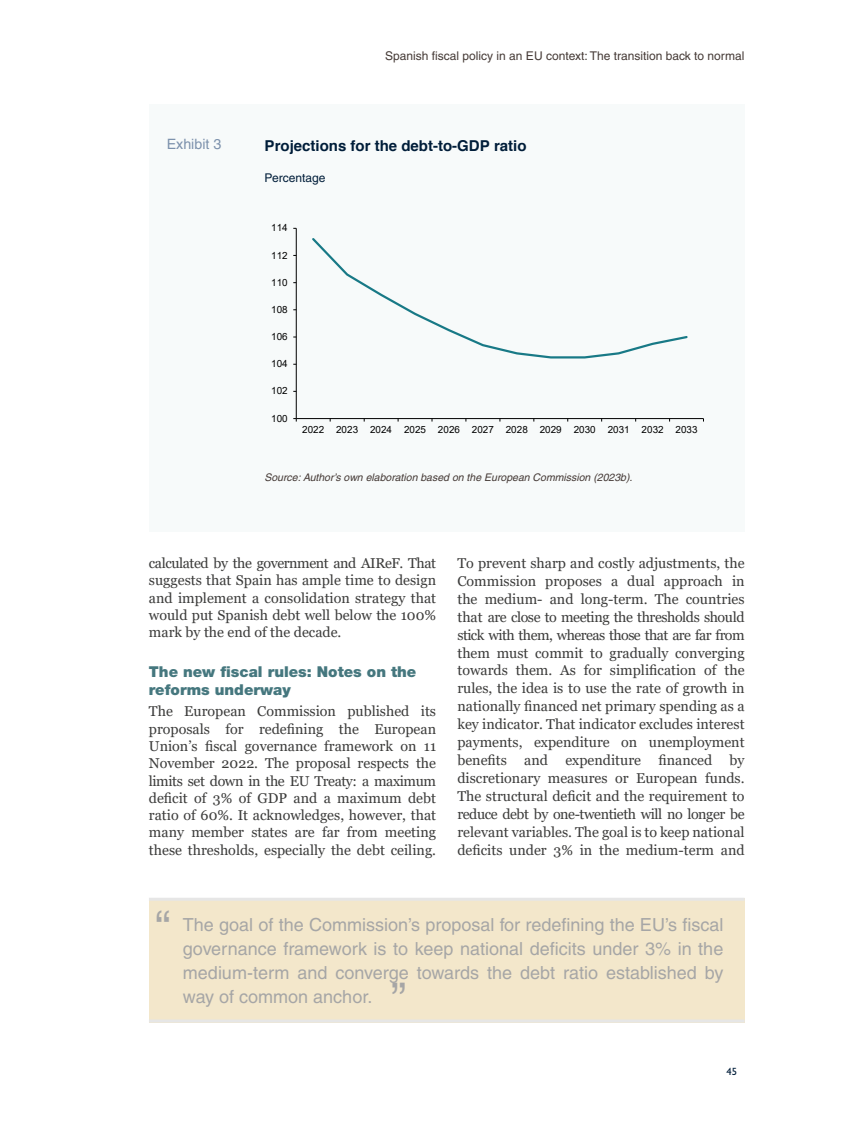
<style>
.page{position:relative;width:851px;height:1127px;background:#fff}
.page>*{position:absolute;margin:0;border:0;box-sizing:border-box;transform-origin:0 0}
.t1{font:45px "Helvetica";color:#a6a6a6}
.t2{font:18px/24px "Helvetica";color:#a6a6a6;text-align:justify}
.t3{font:900 15px/18.1px "Helvetica Neue";color:#45777e}
.t4{font:700 15px "Helvetica";color:#001d39}
.t5{font:14.25px/18px "Georgia";color:#3c3c3b;text-align:justify}
.t6{font:14.25px "Helvetica";color:#7c91ac}
.t7{font:12px "Helvetica";color:#453a36}
.t8{font:12px "Helvetica";color:#001d39}
.t9{font:italic 10.5px "Helvetica";color:#453a36}
.t10{font:500 10.5px "Gill Sans MT Std";color:#001d39}
.t11{font:9.9px "Arial";color:#000}
</style>
<div class="page">
<div style="left:149px;top:104px;width:595px;height:428px;background:#f7fafa"></div>
<hr style="left:296px;top:228px;width:1px;height:191px;background:#000">
<hr style="left:296px;top:418px;width:407px;height:1px;background:#000">
<svg style="left:312px;top:238px;width:376px;height:121px"></svg>
<div style="left:149px;top:898px;width:595px;height:125px;background:#f3e7cb"></div>
<hr style="left:149px;top:898px;width:595px;height:3px;background:#e6e6e6">
<hr style="left:149px;top:1019px;width:595px;height:3px;background:#e6e6e6">
<p class="t7" style="left:385px;top:49px;width:361px">Spanish fiscal policy in an EU context: The transition back to normal</p>
<p class="t6" style="left:167px;top:136px;width:56px">Exhibit 3</p>
<p class="t4" style="left:264px;top:136px;width:263px">Projections for the debt-to-GDP ratio</p>
<p class="t8" style="left:264px;top:171px;width:62px">Percentage</p>
<p class="t11" style="left:271px;top:221px;width:18px">114</p>
<p class="t11" style="left:271px;top:248px;width:18px">112</p>
<p class="t11" style="left:271px;top:275px;width:18px">110</p>
<p class="t11" style="left:271px;top:303px;width:18px">108</p>
<p class="t11" style="left:271px;top:330px;width:18px">106</p>
<p class="t11" style="left:271px;top:357px;width:18px">104</p>
<p class="t11" style="left:271px;top:384px;width:18px">102</p>
<p class="t11" style="left:271px;top:411px;width:18px">100</p>
<p class="t11" style="left:302px;top:423px;width:397px">2022 2023 2024 2025 2026 2027 2028 2029 2030 2031 2032 2033</p>
<p class="t9" style="left:264px;top:471px;width:369px">Source: Author’s own elaboration based on the European Commission (2023b).</p>
<p class="t5" style="left:149px;top:555px;width:289px;line-height:17.2px">calculated by the government and AIReF. That suggests that Spain has ample time to design and implement a consolidation strategy that would put Spanish debt well below the 100% mark by the end of the decade.</p>
<p class="t3" style="left:149px;top:662px;width:269px">The new fiscal rules: Notes on the reforms underway</p>
<p class="t5" style="left:149px;top:703px;width:289px;line-height:17.2px">The European Commission published its proposals for redefining the European Union’s fiscal governance framework on 11<br>November 2022. The proposal respects the limits set down in the EU Treaty: a maximum deficit of 3% of GDP and a maximum debt ratio of 60%. It acknowledges, however, that many member states are far from meeting these thresholds, especially the debt ceiling.</p>
<p class="t5" style="left:457px;top:554px;width:289px">To prevent sharp and costly adjustments, the Commission proposes a dual approach in the medium- and long-term. The countries that are close to meeting the thresholds should stick with them, whereas those that are far from them must commit to gradually converging towards them. As for simplification of the rules, the idea is to use the rate of growth in nationally financed net primary spending as a key indicator. That indicator excludes interest payments, expenditure on unemployment benefits and expenditure financed by discretionary measures or European funds.<br>The structural deficit and the requirement to reduce debt by one-twentieth will no longer be relevant variables. The goal is to keep national deficits under 3% in the medium-term and</p>
<h1 class="t1" style="left:155px;top:900px;width:16px">“</h1>
<p class="t2" style="left:183px;top:912px;width:542px">The goal of the Commission’s proposal for redefining the EU’s fiscal governance framework is to keep national deficits under 3% in the medium-term and converge towards the debt ratio established by way of common anchor.</p>
<h1 class="t1" style="left:391px;top:972px;width:16px">”</h1>
<p class="t10" style="left:726px;top:1065px;width:12px">45</p>
</div>
